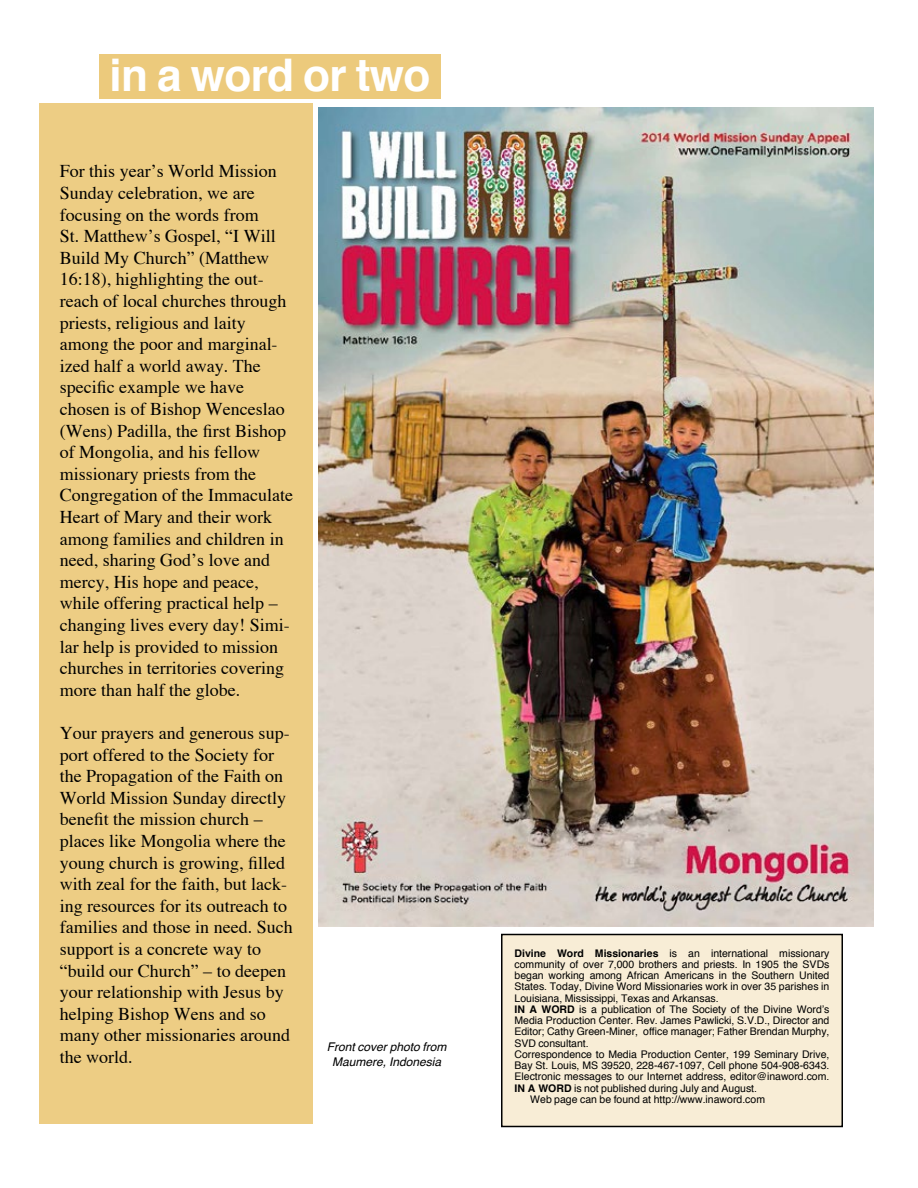
<style>
.page{position:relative;width:918px;height:1188px;background:#fff}
.page>*{position:absolute;margin:0;border:0;box-sizing:border-box;transform-origin:0 0}
.t1{font:700 45px "Helvetica";letter-spacing:-.015em;color:#fff}
.t2{font:18px/21.6px "Times";color:#000}
.t3{font:italic 12px/14.4px "Helvetica";color:#000;text-align:center}
.t4{font:10.5px "Helvetica";color:#000}
.s1{font-weight:700}
</style>
<div class="page">
<div style="left:99px;top:54px;width:342px;height:45px;background:#ecca7c"></div>
<div style="left:502px;top:934px;width:340px;height:192px;background:#f8edd6"></div>
<div style="left:501px;top:934px;width:342px;height:193px;border:2px solid #000"></div>
<img style="left:319px;top:108px;width:554px;height:819px">
<div style="left:39px;top:103px;width:274px;height:1021px;background:#edcd84"></div>
<h1 class="t1" style="left:110px;top:39px;width:322px">in a word or two</h1>
<p class="t2" style="left:60px;top:160px;width:235px">For this year’s World Mission<br>Sunday celebration, we are focusing on the words from<br>St. Matthew’s Gospel, “I Will<br>Build My Church” (Matthew<br>16:18), highlighting the out&shy;reach of local churches through priests, religious and laity among the poor and marginal&shy;ized half a world away. The specific example we have chosen is of Bishop Wenceslao (Wens) Padilla, the first Bishop of Mongolia, and his fellow missionary priests from the<br>Congregation of the Immaculate<br>Heart of Mary and their work among families and children in need, sharing God’s love and mercy, His hope and peace, while offering practical help – changing lives every day! Simi&shy;lar help is provided to mission churches in territories covering more than half the globe.</p>
<p class="t2" style="left:60px;top:722px;width:234px">Your prayers and generous sup&shy;port offered to the Society for the Propagation of the Faith on<br>World Mission Sunday directly benefit the mission church – places like Mongolia where the young church is growing, filled with zeal for the faith, but lack&shy;ing resources for its outreach to families and those in need. Such support is a concrete way to “build our Church” – to deepen your relationship with Jesus by helping Bishop Wens and so many other missionaries around the world.</p>
<p class="t3" style="left:327px;top:1040px;width:121px">Front cover photo from<br>Maumere, Indonesia</p>
<p class="t4" style="left:514px;top:945px;width:316px"><span class="s1">Divine Word Missionaries</span> is an international missionary</p>
<p class="t4" style="left:514px;top:956px;width:316px">community of over 7,000 brothers and priests. In 1905 the SVDs</p>
<p class="t4" style="left:514px;top:967px;width:316px">began working among African Americans in the Southern United</p>
<p class="t4" style="left:514px;top:979px;width:316px">States. Today, Divine Word Missionaries work in over 35 parishes in</p>
<p class="t4" style="left:514px;top:990px;width:206px">Louisiana, Mississippi, Texas and Arkansas.</p>
<p class="t4" style="left:514px;top:1001px;width:316px"><span class="s1">IN A WORD</span> is a publication of The Society of the Divine Word’s</p>
<p class="t4" style="left:514px;top:1012px;width:316px">Media Production Center. Rev. James Pawlicki, S.V.D., Director and</p>
<p class="t4" style="left:514px;top:1024px;width:316px">Editor; Cathy Green-Miner, office manager; Father Brendan Murphy,</p>
<p class="t4" style="left:514px;top:1035px;width:76px">SVD consultant.</p>
<p class="t4" style="left:514px;top:1046px;width:316px">Correspondence to Media Production Center, 199 Seminary Drive,</p>
<p class="t4" style="left:514px;top:1057px;width:316px">Bay St. Louis, MS 39520, 228-467-1097, Cell phone 504-908-6343.</p>
<p class="t4" style="left:514px;top:1069px;width:316px">Electronic messages to our Internet address, editor@inaword.com.</p>
<p class="t4" style="left:514px;top:1080px;width:244px"><span class="s1">IN A WORD</span> is not published during July and August.</p>
<p class="t4" style="left:530px;top:1091px;width:236px">Web page can be found at http://www.inaword.com</p>
</div>
